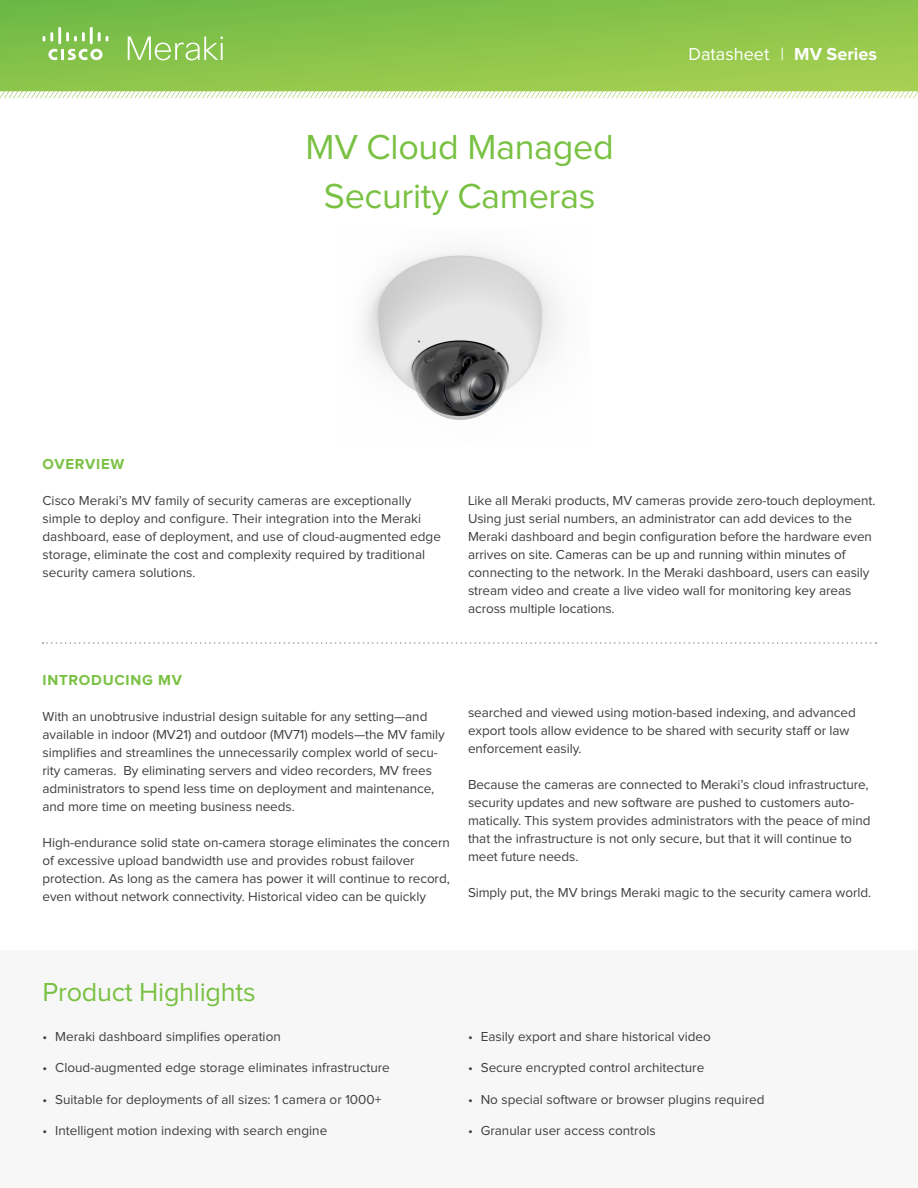
<style>
.page{position:relative;width:918px;height:1188px;background:#fff}
.page>*{position:absolute;margin:0;border:0;box-sizing:border-box;transform-origin:0 0}
.t1{font:36px "Proxima Nova";letter-spacing:-.01em;color:#79c142}
.H2_Rule{font:27px "Proxima Nova";letter-spacing:-.01em;color:#79c142}
.t2{font:18px "Proxima Nova";color:#fff}
.H2_Rule-2{font:700 15px "Proxima Nova";letter-spacing:.05em;color:#79c142}
.t3{font:13.5px/18px "Proxima Nova";letter-spacing:-.005em;color:#3e3e3f}
.s1{font-weight:700}
</style>
<div class="page">
<svg style="left:43px;top:642px;width:833px;height:2px"></svg>
<img style="left:363px;top:251px;width:197px;height:169px">
<svg style="left:0;top:0;width:918px;height:98px;background:#92c856"></svg>
<svg style="left:48px;top:49px;width:55px;height:11px"></svg>
<svg style="left:43px;top:32px;width:10px;height:10px"></svg>
<hr style="left:58px;top:27px;width:3px;height:17px;background:#fff">
<svg style="left:66px;top:32px;width:19px;height:10px"></svg>
<hr style="left:90px;top:27px;width:3px;height:17px;background:#fff">
<svg style="left:98px;top:32px;width:10px;height:10px"></svg>
<svg style="left:128px;top:37px;width:95px;height:23px;background:#9fcf73"></svg>
<h1 class="t1" style="left:306px;top:127px;width:310px">MV Cloud Managed</h1>
<h1 class="t1" style="left:324px;top:176px;width:273px">Security Cameras</h1>
<h3 class="t2" style="left:689px;top:44px;width:190px">Datasheet | <span class="s1">MV Series</span></h3>
<p class="H2_Rule-2" style="left:43px;top:456px;width:83px">OVERVIEW</p>
<p class="t3" style="left:43px;top:492px;width:400px">Cisco Meraki’s MV family of security cameras are exceptionally simple to deploy and configure. Their integration into the Meraki dashboard, ease of deployment, and use of cloud-augmented edge storage, eliminate the cost and complexity required by traditional security camera solutions.</p>
<p class="t3" style="left:468px;top:492px;width:409px">Like all Meraki products, MV cameras provide zero-touch deployment.<br>Using just serial numbers, an administrator can add devices to the Meraki dashboard and begin configuration before the hardware even arrives on site. Cameras can be up and running within minutes of connecting to the network. In the Meraki dashboard, users can easily stream video and create a live video wall for monitoring key areas across multiple locations.</p>
<p class="H2_Rule-2" style="left:43px;top:672px;width:141px">INTRODUCING MV</p>
<p class="t3" style="left:43px;top:708px;width:404px">With an unobtrusive industrial design suitable for any setting—and available in indoor (MV21) and outdoor (MV71) models—the MV family simplifies and streamlines the unnecessarily complex world of secu&shy;rity cameras. By eliminating servers and video recorders, MV frees administrators to spend less time on deployment and maintenance, and more time on meeting business needs.</p>
<p class="t3" style="left:43px;top:834px;width:409px">High-endurance solid state on-camera storage eliminates the concern of excessive upload bandwidth use and provides robust failover protection. As long as the camera has power it will continue to record, even without network connectivity. Historical video can be quickly</p>
<p class="t3" style="left:468px;top:703px;width:389px">searched and viewed using motion-based indexing, and advanced export tools allow evidence to be shared with security staff or law enforcement easily.</p>
<p class="t3" style="left:468px;top:775px;width:404px">Because the cameras are connected to Meraki’s cloud infrastructure, security updates and new software are pushed to customers auto&shy;matically. This system provides administrators with the peace of mind that the infrastructure is not only secure, but that it will continue to meet future needs.</p>
<p class="t3" style="left:468px;top:883px;width:405px">Simply put, the MV brings Meraki magic to the security camera world.</p>
<p class="H2_Rule" style="left:43px;top:977px;width:215px">Product Highlights</p>
<p class="t3" style="left:43px;top:1027px;width:240px">• Meraki dashboard simplifies operation</p>
<p class="t3" style="left:43px;top:1059px;width:349px">• Cloud-augmented edge storage eliminates infrastructure</p>
<p class="t3" style="left:43px;top:1090px;width:340px">• Suitable for deployments of all sizes: 1 camera or 1000+</p>
<p class="t3" style="left:43px;top:1122px;width:286px">• Intelligent motion indexing with search engine</p>
<p class="t3" style="left:468px;top:1027px;width:244px">• Easily export and share historical video</p>
<p class="t3" style="left:468px;top:1059px;width:238px">• Secure encrypted control architecture</p>
<p class="t3" style="left:468px;top:1090px;width:298px">• No special software or browser plugins required</p>
<p class="t3" style="left:468px;top:1122px;width:189px">• Granular user access controls</p>
</div>
